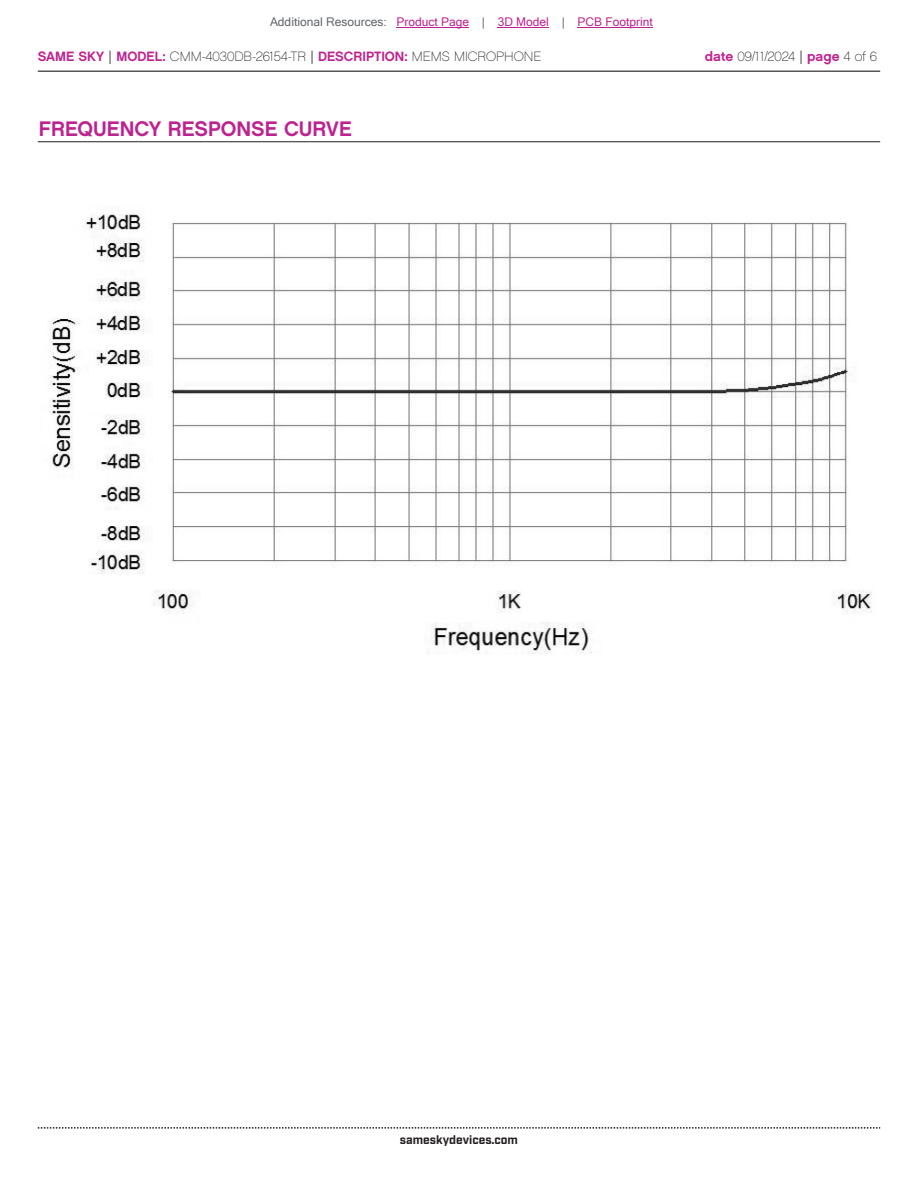
<style>
.page{position:relative;width:918px;height:1188px;background:#fff}
.page>*{position:absolute;margin:0;border:0;box-sizing:border-box;transform-origin:0 0}
.t1{font:21px "Chalet New York Nineteen Sixty";color:#bd238f}
.t2{font:13.5px "Chalet Paris Nineteen Sixty";color:#231f20}
.t3{font:12px "Microsoft Sans Serif";color:#bd238f}
.t4{font:700 12px "Industry";color:#231f20}
.s1{color:#63676b}
.s2{font-family:"Chalet New York Nineteen Sixty";color:#bd238f}
.s3{font-family:"Industry"}
</style>
<div class="page">
<hr style="left:38px;top:71px;width:842px;height:1px;background:#231f20">
<svg style="left:38px;top:1127px;width:842px;height:2px"></svg>
<hr style="left:38px;top:141px;width:842px;height:1px;background:#231f20">
<img style="left:49px;top:214px;width:823px;height:440px">
<hr style="left:397px;top:27px;width:72px;height:1px;background:#bd238f">
<hr style="left:498px;top:27px;width:51px;height:1px;background:#bd238f">
<hr style="left:578px;top:27px;width:75px;height:1px;background:#bd238f">
<p class="t3" style="left:270px;top:15px;width:384px"><span class="s1">Additional Resources:</span> Product Page <span class="s1">|</span> 3D Model <span class="s1">|</span> PCB Footprint</p>
<p class="t2" style="left:38px;top:48px;width:505px"><span class="s2">SAME SKY</span> <span class="s3">|</span> <span class="s2">MODEL:</span> CMM-4030DB-26154-TR <span class="s3">|</span> <span class="s2">DESCRIPTION:</span> MEMS MICROPHONE</p>
<p class="t2" style="left:705px;top:48px;width:174px"><span class="s2">date</span> 09/11/2024 <span class="s3">|</span> <span class="s2">page</span> 4 of 6</p>
<h1 class="t1" style="left:39px;top:115px;width:314px">FREQUENCY RESPONSE CURVE</h1>
<p class="t4" style="left:400px;top:1132px;width:120px">sameskydevices.com</p>
</div>
